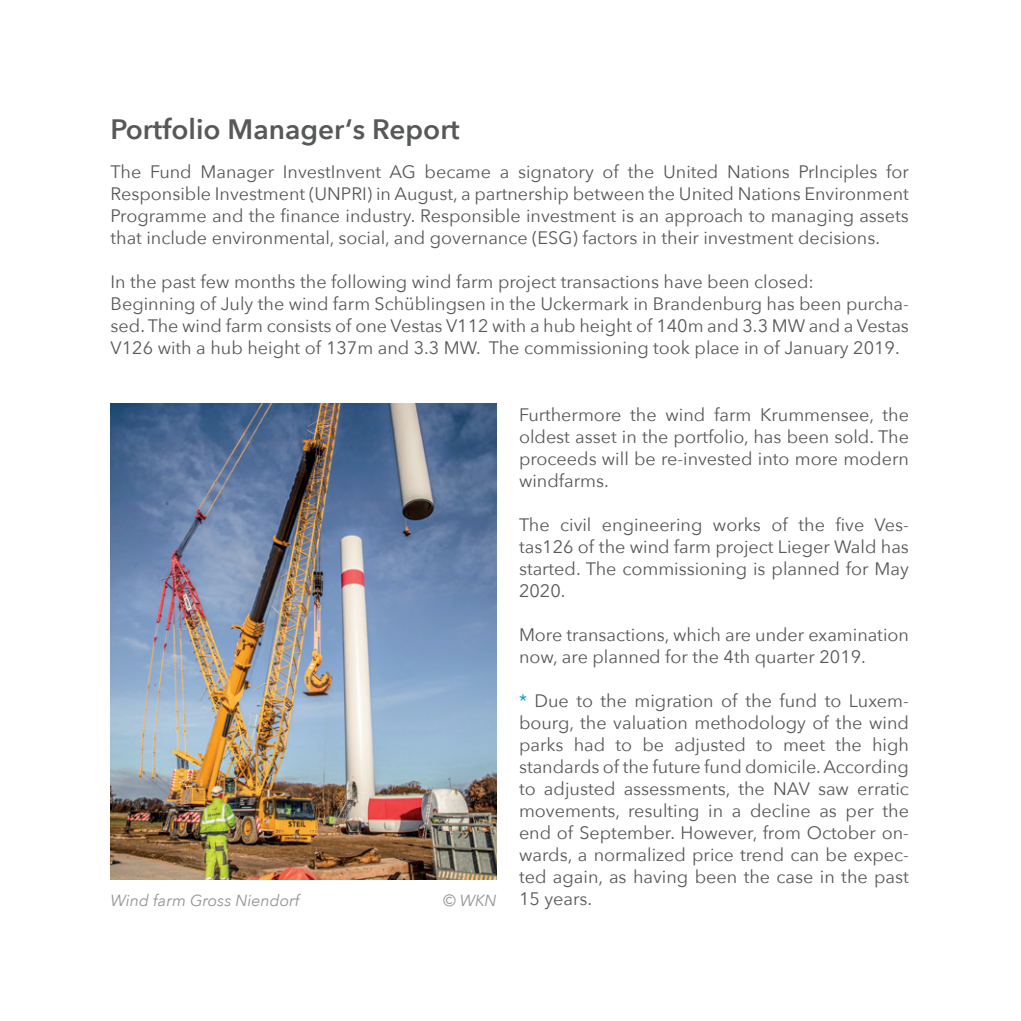
<style>
.page{position:relative;width:1021px;height:1021px;background:#fff}
.page>*{position:absolute;margin:0;border:0;box-sizing:border-box;transform-origin:0 0}
.t1{font:600 28px "Avenir Next";color:#57585a}
.t2{font:18px/22px "Avenir Next";color:#57585a;text-align:justify}
.t3{font:italic 16px "Avenir Next";color:#939598}
.s1{color:#009bc7}
</style>
<div class="page">
<img style="left:111px;top:403px;width:385px;height:476px">
<h1 class="t1" style="left:111px;top:105px;width:350px">Portfolio Manager‘s Report</h1>
<p class="t2" style="left:111px;top:160px;width:799px">The Fund Manager InvestInvent AG became a signatory of the United Nations PrInciples for Responsible Investment (UNPRI) in August, a partnership between the United Nations Environment Programme and the finance industry. Responsible investment is an approach to managing assets that include environmental, social, and governance (ESG) factors in their investment decisions.</p>
<p class="t2" style="left:111px;top:270px;width:799px;text-align:left">In the past few months the following wind farm project transactions have been closed:<br>Beginning of July the wind farm Schüblingsen in the Uckermark in Brandenburg has been purcha&shy;sed. The wind farm consists of one Vestas V112 with a hub height of 140m and 3.3 MW and a Vestas V126 with a hub height of 137m and 3.3 MW. The commissioning took place in of January 2019.</p>
<p class="t3" style="left:111px;top:886px;width:190px">Wind farm Gross Niendorf</p>
<p class="t3" style="left:443px;top:886px;width:55px">© WKN</p>
<p class="t2" style="left:519px;top:403px;width:391px">Furthermore the wind farm Krummensee, the oldest asset in the portfolio, has been sold. The proceeds will be re-invested into more modern windfarms.</p>
<p class="t2" style="left:519px;top:513px;width:391px">The civil engineering works of the five Ves&shy;tas126 of the wind farm project Lieger Wald has started. The commissioning is planned for May 2020.</p>
<p class="t2" style="left:519px;top:623px;width:391px">More transactions, which are under examination now, are planned for the 4th quarter 2019.</p>
<p class="t2" style="left:519px;top:689px;width:391px"><span class="s1">*</span> Due to the migration of the fund to Luxem&shy;bourg, the valuation methodology of the wind parks had to be adjusted to meet the high standards of the future fund domicile. According to adjusted assessments, the NAV saw erratic movements, resulting in a decline as per the end of September. However, from October on&shy;wards, a normalized price trend can be expec&shy;ted again, as having been the case in the past 15 years.</p>
</div>
